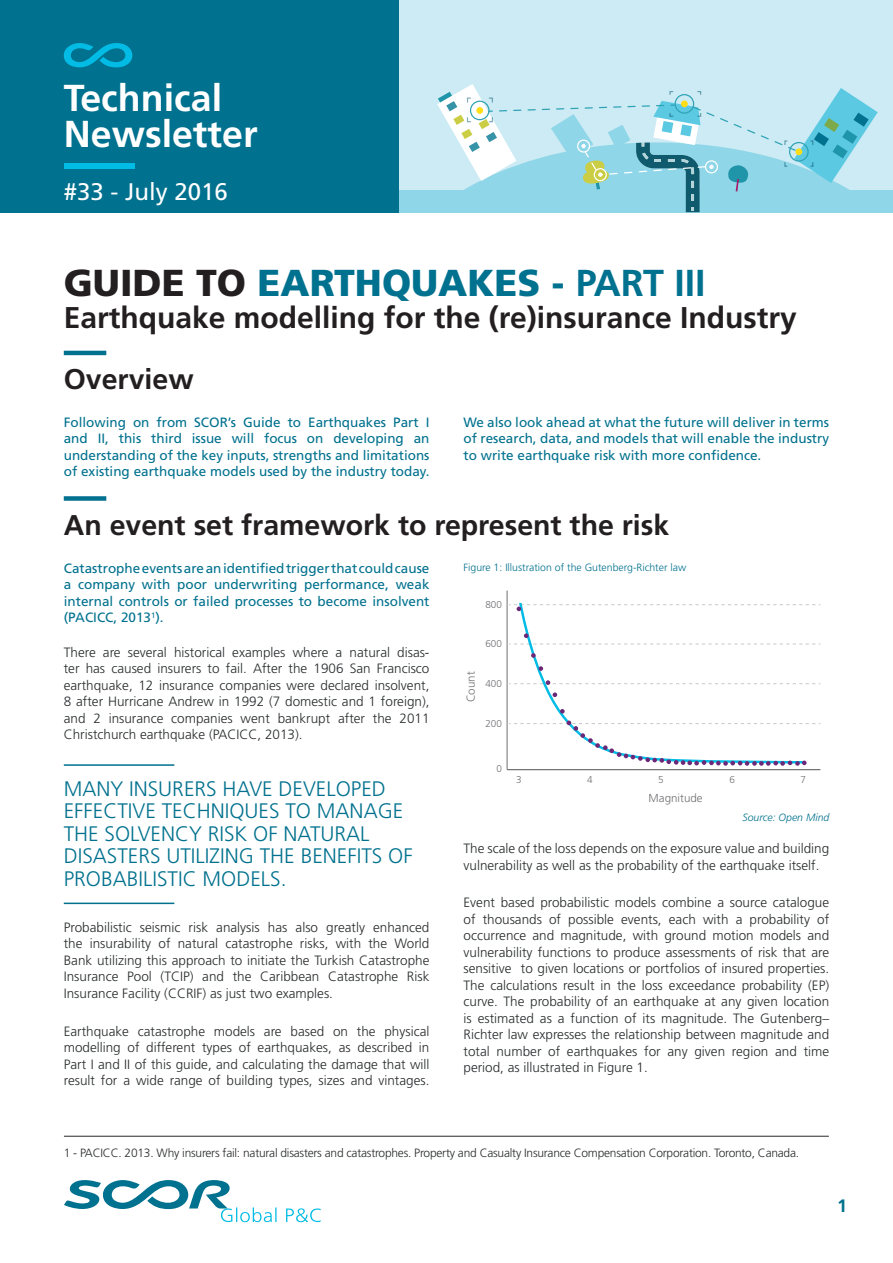
<style>
.page{position:relative;width:893px;height:1263px;background:#fff}
.page>*{position:absolute;margin:0;border:0;box-sizing:border-box;transform-origin:0 0}
.T1{font:900 37.5px "Frutiger LT Std";color:#00718e}
.T0{font:700 37.5px "Frutiger LT Std";color:#fff}
.T1-A{font:700 30px "Frutiger LT Std";color:#231f20}
.T2-A{font:700 28.5px "Frutiger LT Std";color:#231f20}
.t1{font:24px "Frutiger LT Std";color:#fff}
.CITATIONS{font:300 21px/22.5px "Frutiger LT Std";color:#00718e}
.T2-A-2{font:700 18px "Frutiger LT Std";color:#00718e}
.TEXT_COURANT_NOIR_JU{font:300 13.5px/16.5px "Frutiger LT Std";color:#282b2c;text-align:justify}
.TEXT_COURANT_BLEU_GR{font:13.5px/16.5px "Frutiger LT Std";color:#00718e;text-align:justify}
.TEXT_COURANT_BLEU_GR-2{font:300 13.5px/16.5px "Frutiger LT Std";color:#282b2c;text-align:justify}
.PETIT_TEXT_NOIR{font:300 12px "Frutiger LT Std";letter-spacing:-.02em;color:#282b2c}
.t2{font:300 11.55px "Frutiger LT Std";color:#717074}
.TXT_LEGENDE_BLANC{font:300 10.5px "Frutiger LT Std";color:#00718e}
.TXT_LEGENDE_BLANC-2{font:italic 300 10.5px "Frutiger LT Std";color:#00718e}
.t3{font:300 9.9px "Frutiger LT Std";color:#717074}
.s1{color:#231f20}
.s2{font-weight:700}
</style>
<div class="page">
<div style="left:0;top:0;width:893px;height:213px;background:#00718e"></div>
<div style="left:400px;top:0;width:493px;height:213px;background:#ccebf4"></div>
<svg style="left:400px;top:84px;width:493px;height:129px"></svg>
<div style="left:594px;top:168px;width:13px;height:13px;border:1px solid #fff;border-radius:50%"></div>
<div style="left:681px;top:101px;width:7px;height:6px;background:#ffdd17;border-radius:50%"></div>
<div style="left:675px;top:94px;width:19px;height:20px;border:1px solid #2ea2b4;border-radius:50%"></div>
<svg style="left:64px;top:1180px;width:257px;height:42px"></svg>
<svg style="left:64px;top:43px;width:68px;height:24px"></svg>
<div style="left:64px;top:162px;width:71px;height:6px;background:#02bce5"></div>
<hr style="left:64px;top:351px;width:42px;height:4px;background:#00718e">
<div style="left:64px;top:496px;width:42px;height:5px;background:#00718e"></div>
<hr style="left:64px;top:764px;width:110px;height:2px;background:#00718e">
<hr style="left:64px;top:902px;width:110px;height:2px;background:#00718e">
<svg style="left:509px;top:644px;width:311px;height:1px"></svg>
<hr style="left:507px;top:769px;width:313px;height:1px;background:#6f7073">
<hr style="left:507px;top:590px;width:1px;height:180px;background:#6f7073">
<svg style="left:518px;top:602px;width:287px;height:118px"></svg>
<svg style="left:509px;top:604px;width:311px;height:7px"></svg>
<svg style="left:524px;top:633px;width:4px;height:5px"></svg>
<svg style="left:531px;top:653px;width:5px;height:5px"></svg>
<svg style="left:538px;top:666px;width:5px;height:5px"></svg>
<svg style="left:509px;top:680px;width:311px;height:5px"></svg>
<svg style="left:553px;top:692px;width:4px;height:5px"></svg>
<svg style="left:560px;top:709px;width:5px;height:5px"></svg>
<svg style="left:509px;top:720px;width:311px;height:46px"></svg>
<hr style="left:64px;top:1136px;width:765px;height:1px;background:#282b2c">
<p class="T0" style="left:64px;top:76px;width:160px">Technical</p>
<p class="T0" style="left:64px;top:112px;width:195px">Newsletter</p>
<p class="t1" style="left:64px;top:177px;width:166px">#33 - July 2016</p>
<p class="T1" style="left:64px;top:260px;width:643px"><span class="s1">GUIDE TO</span> EARTHQUAKES - <span class="s2">PART III</span></p>
<p class="T1-A" style="left:64px;top:300px;width:734px">Earthquake modelling for the (re)insurance Industry</p>
<p class="T2-A" style="left:64px;top:363px;width:131px">Overview</p>
<p class="TEXT_COURANT_BLEU_GR" style="left:64px;top:414px;width:367px">Following on from SCOR’s Guide to Earthquakes Part I and II, this third issue will focus on developing an understanding of the key inputs, strengths and limitations of existing earthquake models used by the industry today.</p>
<p class="TEXT_COURANT_BLEU_GR" style="left:463px;top:414px;width:367px">We also look ahead at what the future will deliver in terms of research, data, and models that will enable the industry to write earthquake risk with more confidence.</p>
<p class="T2-A" style="left:64px;top:508px;width:607px">An event set framework to represent the risk</p>
<p class="TEXT_COURANT_BLEU_GR" style="left:64px;top:560px;width:367px">Catastrophe events are an identified trigger that could cause a company with poor underwriting performance, weak internal controls or failed processes to become insolvent (PACICC, 2013<sup>1</sup>).</p>
<p class="TEXT_COURANT_BLEU_GR-2" style="left:64px;top:644px;width:367px">There are several historical examples where a natural disas&shy;ter has caused insurers to fail. After the 1906 San Francisco earthquake, 12 insurance companies were declared insolvent, 8 after Hurricane Andrew in 1992 (7 domestic and 1 foreign), and 2 insurance companies went bankrupt after the 2011<br>Christchurch earthquake (PACICC, 2013).</p>
<p class="CITATIONS" style="left:64px;top:777px;width:350px">MANY INSURERS HAVE DEVELOPED<br>EFFECTIVE TECHNIQUES TO MANAGE<br>THE SOLVENCY RISK OF NATURAL<br>DISASTERS UTILIZING THE BENEFITS OF<br>PROBABILISTIC MODELS.</p>
<p class="TEXT_COURANT_NOIR_JU" style="left:64px;top:919px;width:367px">Probabilistic seismic risk analysis has also greatly enhanced the insurability of natural catastrophe risks, with the World Bank utilizing this approach to initiate the Turkish Catastrophe Insurance Pool (TCIP) and the Caribbean Catastrophe Risk Insurance Facility (CCRIF) as just two examples.</p>
<p class="TEXT_COURANT_NOIR_JU" style="left:64px;top:1023px;width:367px">Earthquake catastrophe models are based on the physical modelling of different types of earthquakes, as described in Part I and II of this guide, and calculating the damage that will result for a wide range of building types, sizes and vintages.</p>
<p class="TXT_LEGENDE_BLANC" style="left:463px;top:561px;width:224px">Figure 1: Illustration of the Gutenberg-Richter law</p>
<p class="t3" style="left:485px;top:599px;width:18px">800</p>
<p class="t3" style="left:485px;top:638px;width:18px">600</p>
<p class="t2" style="left:464px;top:702px;width:32px;rotate:-90deg">Count</p>
<p class="t3" style="left:485px;top:678px;width:18px">400</p>
<p class="t3" style="left:485px;top:718px;width:18px">200</p>
<p class="t3" style="left:496px;top:763px;width:7px">0</p>
<p class="t3" style="left:516px;top:774px;width:7px">3</p>
<p class="t3" style="left:587px;top:774px;width:7px">4</p>
<p class="t3" style="left:658px;top:774px;width:7px">5</p>
<p class="t3" style="left:730px;top:774px;width:7px">6</p>
<p class="t3" style="left:801px;top:774px;width:7px">7</p>
<p class="t2" style="left:649px;top:791px;width:56px">Magnitude</p>
<p class="TXT_LEGENDE_BLANC-2" style="left:742px;top:811px;width:88px">Source: Open Mind</p>
<p class="TEXT_COURANT_NOIR_JU" style="left:463px;top:840px;width:367px">The scale of the loss depends on the exposure value and building vulnerability as well as the probability of the earthquake itself.</p>
<p class="TEXT_COURANT_NOIR_JU" style="left:463px;top:895px;width:367px">Event based probabilistic models combine a source catalogue of thousands of possible events, each with a probability of occurrence and magnitude, with ground motion models and vulnerability functions to produce assessments of risk that are sensitive to given locations or portfolios of insured properties.<br>The calculations result in the loss exceedance probability (EP) curve. The probability of an earthquake at any given location is estimated as a function of its magnitude. The Gutenberg– Richter law expresses the relationship between magnitude and total number of earthquakes for any given region and time period, as illustrated in Figure 1.</p>
<p class="PETIT_TEXT_NOIR" style="left:64px;top:1146px;width:737px">1 - PACICC. 2013. Why insurers fail: natural disasters and catastrophes. Property and Casualty Insurance Compensation Corporation. Toronto, Canada.</p>
<p class="T2-A-2" style="left:837px;top:1195px;width:12px">1</p>
</div>
